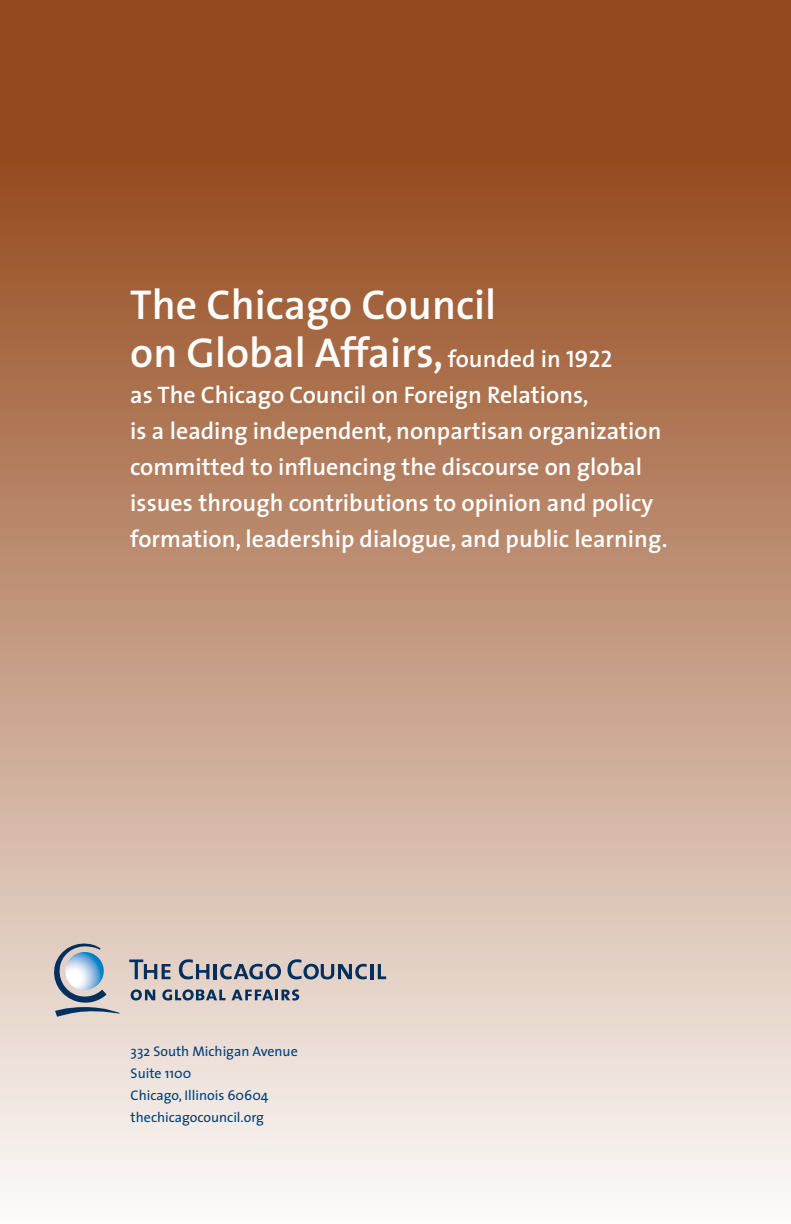
<style>
.page{position:relative;width:791px;height:1224px;background:#fff}
.page>*{position:absolute;margin:0;border:0;box-sizing:border-box;transform-origin:0 0}
.Body_Indent{font:600 42px "The Sans";color:#fff}
.Body_Indent-2{font:600 24px/36px "The Sans";color:#fff}
.t1{font:14px "The Sans";color:#003e79}
.s1{font-size:24px}
.s2{font-family:"The Sans Semi Bold Caps";font-weight:400;font-size:24px}
</style>
<div class="page">
<div style="left:0;top:0;width:790px;height:1224px;background:#954a1d"></div>
<div style="left:0;top:161px;width:790px;height:1063px;background:linear-gradient(to bottom,#954b1e,#fdfbfb)"></div>
<svg style="left:129px;top:959px;width:41px;height:20px"></svg>
<svg style="left:179px;top:959px;width:30px;height:20px"></svg>
<hr style="left:213px;top:964px;width:4px;height:15px;background:#002f60">
<svg style="left:220px;top:964px;width:61px;height:15px"></svg>
<svg style="left:287px;top:959px;width:79px;height:20px;background:#9498a2"></svg>
<hr style="left:370px;top:964px;width:3px;height:15px;background:#002f60">
<svg style="left:377px;top:964px;width:9px;height:15px"></svg>
<svg style="left:131px;top:989px;width:24px;height:12px"></svg>
<svg style="left:162px;top:989px;width:63px;height:12px"></svg>
<svg style="left:231px;top:989px;width:68px;height:12px"></svg>
<svg style="left:54px;top:944px;width:66px;height:73px;background:#abb3bd"></svg>
<p class="Body_Indent" style="left:130px;top:269px;width:367px">The Chicago Council</p>
<p class="Body_Indent" style="left:130px;top:317px;width:483px">on Global Affairs, <span class="s1">founded in</span> <span class="s2">1922</span></p>
<p class="Body_Indent-2" style="left:130px;top:376px;width:459px">as The Chicago Council on Foreign Relations,</p>
<p class="Body_Indent-2" style="left:130px;top:412px;width:538px">is a leading independent, nonpartisan organization committed to influencing the discourse on global issues through contributions to opinion and policy formation, leadership dialogue, and public learning.</p>
<p class="t1" style="left:130px;top:1039px;width:168px">332 South Michigan Avenue</p>
<p class="t1" style="left:130px;top:1061px;width:62px">Suite 1100</p>
<p class="t1" style="left:130px;top:1083px;width:139px">Chicago, Illinois 60604</p>
<p class="t1" style="left:130px;top:1105px;width:135px">thechicagocouncil.org</p>
</div>
